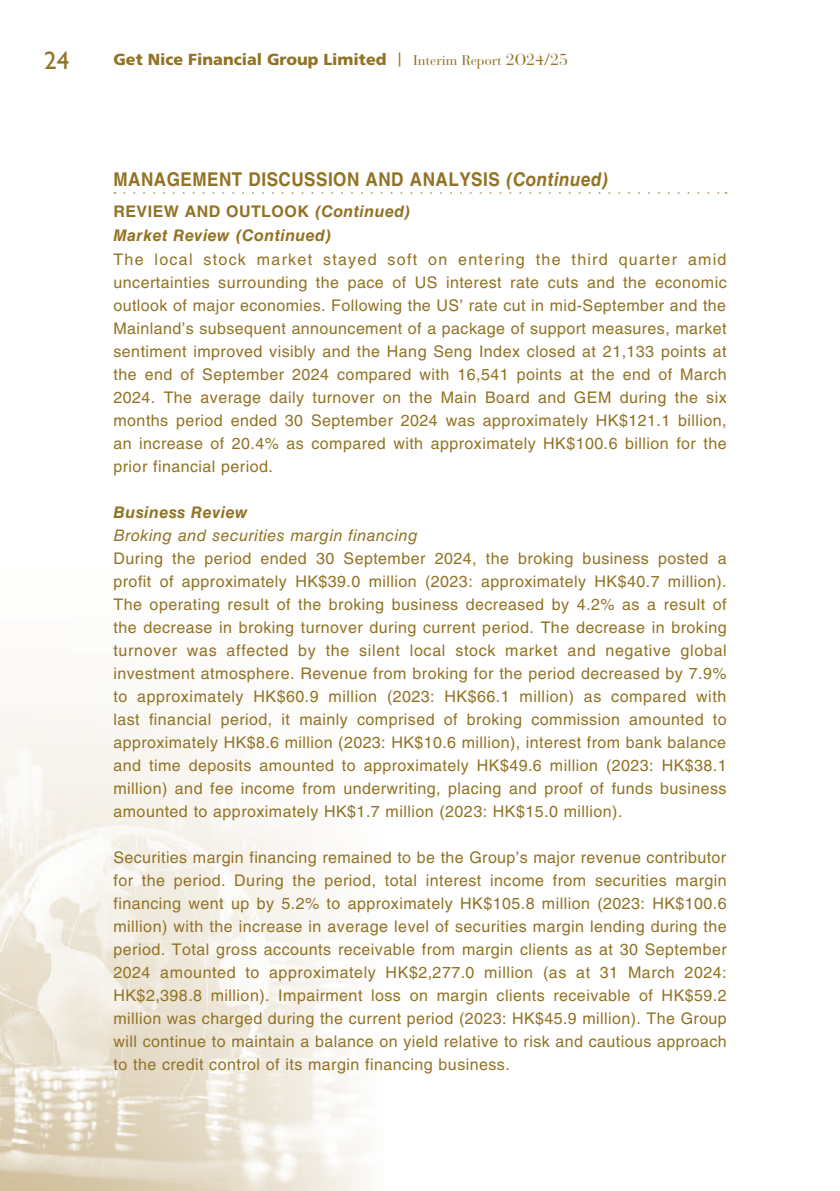
<style>
.page{position:relative;width:840px;height:1191px;background:#fff}
.page>*{position:absolute;margin:0;border:0;box-sizing:border-box;transform-origin:0 0}
.t1{font:25px "Gill Sans";color:#927223}
.t2{font:700 19px "Helvetica LT Std";letter-spacing:.03em;color:#927223;scale:.9 1}
.t3{font:16px/23px "Helvetica LT Std";letter-spacing:.03em;color:#927223;text-align:justify}
.t4{font:italic 700 16px/24px "Helvetica LT Std";letter-spacing:.03em;color:#927223}
.t5{font:italic 16px "Helvetica LT Std";letter-spacing:.03em;color:#927223}
.t6{font:900 16px "Frutiger LT Std";color:#927223}
.t7{font:14px "Bauer Bodoni Std";color:#927223}
.s1{font-size:16px}
.s2{font-weight:400;font-size:14px}
.s3{font-style:italic}
.s4{font-style:normal}
</style>
<div class="page">
<img style="left:0;top:192px;width:365px;height:999px">
<svg style="left:124px;top:192px;width:602px;height:2px"></svg>
<h1 class="t1" style="left:44px;top:46px;width:26px">24</h1>
<p class="t7" style="left:413px;top:52px;width:156px">Interim Report <span class="s1">2O24/25</span></p>
<p class="t6" style="left:113px;top:50px;width:289px">Get Nice Financial Group Limited <span class="s2">|</span></p>
<p class="t2" style="left:113px;top:168px;width:551px">MANAGEMENT DISCUSSION AND ANALYSIS <span class="s3">(Continued)</span></p>
<p class="t4" style="left:113px;top:199px;width:299px"><span class="s4">REVIEW AND OUTLOOK</span> (Continued)<br>Market Review (Continued)</p>
<p class="t3" style="left:113px;top:248px;width:614px">The local stock market stayed soft on entering the third quarter amid uncertainties surrounding the pace of US interest rate cuts and the economic outlook of major economies. Following the US’ rate cut in mid-September and the Mainland’s subsequent announcement of a package of support measures, market sentiment improved visibly and the Hang Seng Index closed at 21,133 points at the end of September 2024 compared with 16,541 points at the end of March 2024. The average daily turnover on the Main Board and GEM during the six months period ended 30 September 2024 was approximately HK$121.1 billion, an increase of 20.4% as compared with approximately HK$100.6 billion for the prior financial period.</p>
<p class="t4" style="left:113px;top:500px;width:135px">Business Review</p>
<p class="t5" style="left:113px;top:526px;width:306px">Broking and securities margin financing</p>
<p class="t3" style="left:113px;top:547px;width:614px">During the period ended 30 September 2024, the broking business posted a profit of approximately HK$39.0 million (2023: approximately HK$40.7 million).<br>The operating result of the broking business decreased by 4.2% as a result of the decrease in broking turnover during current period. The decrease in broking turnover was affected by the silent local stock market and negative global investment atmosphere. Revenue from broking for the period decreased by 7.9% to approximately HK$60.9 million (2023: HK$66.1 million) as compared with last financial period, it mainly comprised of broking commission amounted to approximately HK$8.6 million (2023: HK$10.6 million), interest from bank balance and time deposits amounted to approximately HK$49.6 million (2023: HK$38.1 million) and fee income from underwriting, placing and proof of funds business amounted to approximately HK$1.7 million (2023: HK$15.0 million).</p>
<p class="t3" style="left:113px;top:846px;width:614px">Securities margin financing remained to be the Group’s major revenue contributor for the period. During the period, total interest income from securities margin financing went up by 5.2% to approximately HK$105.8 million (2023: HK$100.6 million) with the increase in average level of securities margin lending during the period. Total gross accounts receivable from margin clients as at 30 September 2024 amounted to approximately HK$2,277.0 million (as at 31 March 2024:<br>HK$2,398.8 million). Impairment loss on margin clients receivable of HK$59.2 million was charged during the current period (2023: HK$45.9 million). The Group will continue to maintain a balance on yield relative to risk and cautious approach to the credit control of its margin financing business.</p>
</div>
